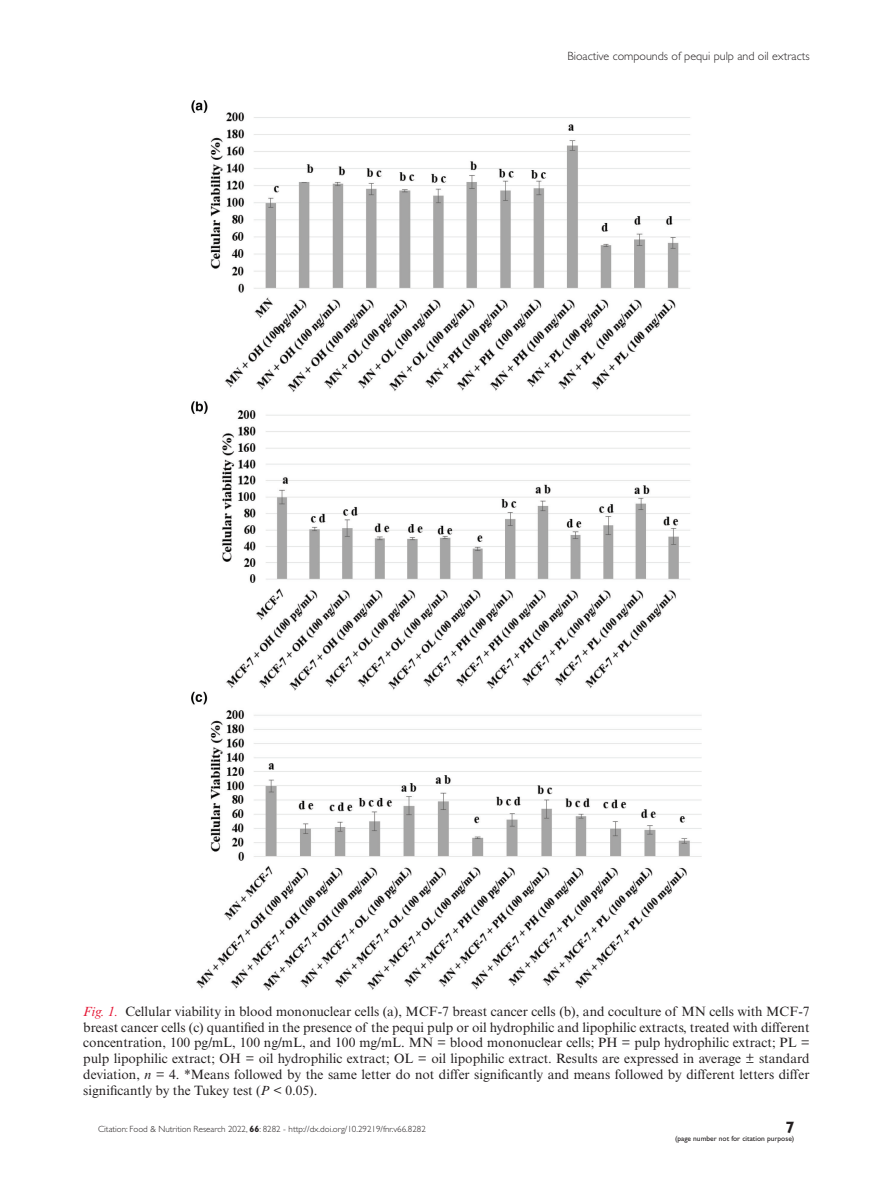
<style>
.page{position:relative;width:893px;height:1191px;background:#fff}
.page>*{position:absolute;margin:0;border:0;box-sizing:border-box;transform-origin:0 0}
.t1{font:700 16.5px "Gill Sans Std";color:#231f20}
.FC{font:13.5px/15.8px "Times New Roman MT Std";color:#231f20;text-align:justify}
.t2{font:300 12px "Gill Sans Std";color:#231f20}
.t3{font:300 9px "Gill Sans Std";color:#231f20}
.t4{font:7.5px "Gill Sans Std";color:#231f20}
.s1{font-style:italic;color:#e51836}
.s2{font-style:italic}
.s3{font-weight:700}
</style>
<div class="page">
<img style="left:191px;top:100px;width:511px;height:890px">
<p class="t2" style="left:567px;top:50px;width:244px">Bioactive compounds of pequi pulp and oil extracts</p>
<p class="FC" style="left:83px;top:1003px;width:728px"><span class="s1">Fig. 1.</span> Cellular viability in blood mononuclear cells (a), MCF-7 breast cancer cells (b), and coculture of MN cells with MCF-7 breast cancer cells (c) quantified in the presence of the pequi pulp or oil hydrophilic and lipophilic extracts, treated with different concentration, 100 pg/mL, 100 ng/mL, and 100 mg/mL. MN = blood mononuclear cells; PH = pulp hydrophilic extract; PL = pulp lipophilic extract; OH = oil hydrophilic extract; OL = oil lipophilic extract. Results are expressed in average ± standard deviation, <span class="s2">n</span> = 4. *Means followed by the same letter do not differ significantly and means followed by different letters differ significantly by the Tukey test (<span class="s2">P</span> &lt; 0.05).</p>
<p class="t3" style="left:98px;top:1124px;width:329px">Citation: Food &amp; Nutrition Research 2022, <span class="s3">66</span>: 8282 - http://dx.doi.org/10.29219/fnr.v66.8282</p>
<p class="t1" style="left:785px;top:1118px;width:11px">7</p>
<p class="t4" style="left:675px;top:1134px;width:121px">(page number not for citation purpose)</p>
</div>
